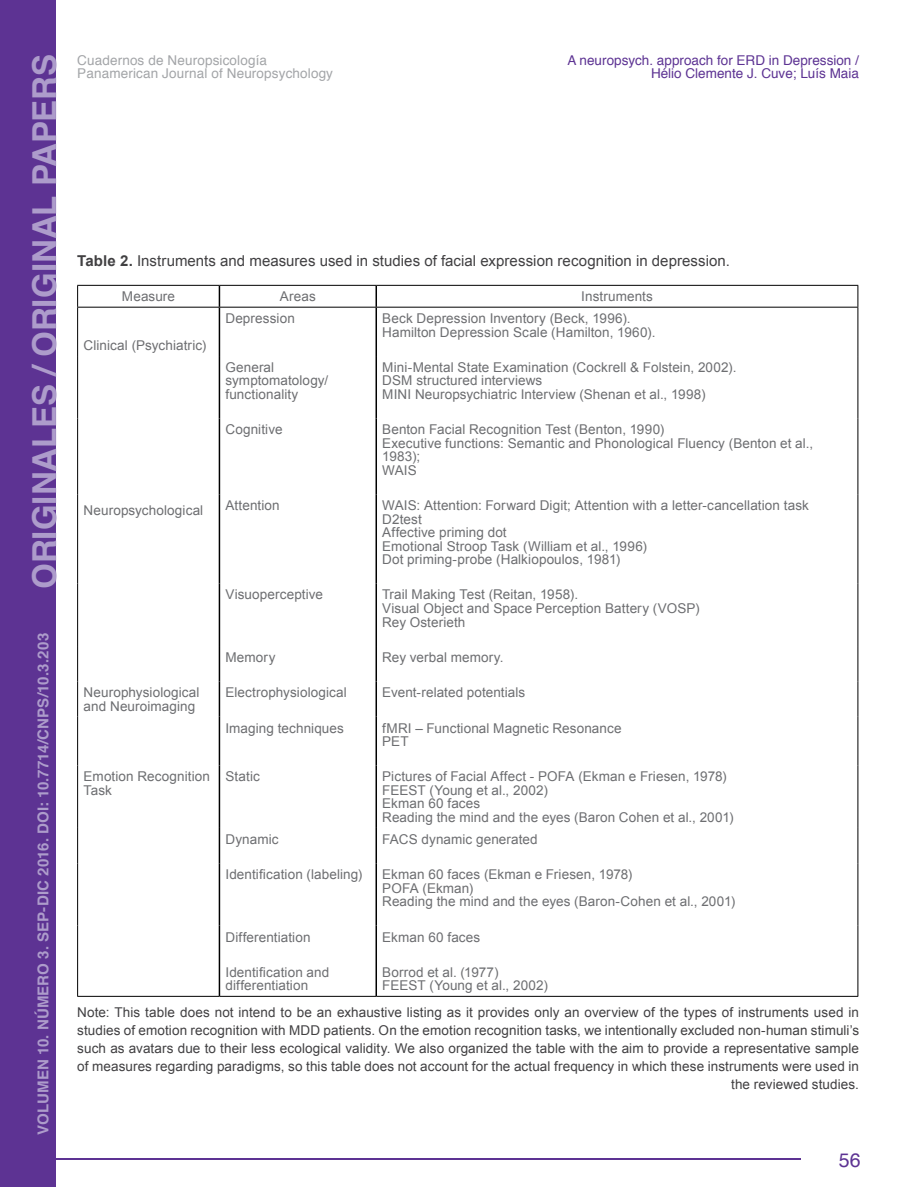
<style>
.page{position:relative;width:915px;height:1187px;background:#fff}
.page>*{position:absolute;margin:0;border:0;box-sizing:border-box;transform-origin:0 0}
.t1{font:700 33px "Helvetica";letter-spacing:-.005em;color:#ad9ccb}
.t2{font:19.5px "Helvetica";color:#5d3393}
.t3{font:15px "Arial";letter-spacing:.005em;color:#414042}
.t4{font:700 15px "Helvetica";letter-spacing:.01em;color:#ad9ccb}
.t5{font:13.5px/13.5px "Arial";letter-spacing:.005em;color:#6d6e71}
.t6{font:13.5px/18px "Arial";letter-spacing:.005em;color:#414042;text-align:right}
.t7{font:13.5px/13.5px "Helvetica";color:#5d3393;text-align:right}
.t8{font:13.5px/13.5px "Helvetica";letter-spacing:.01em;color:#a3a5a8}
.s1{font-weight:700}
</style>
<div class="page">
<div style="left:0;top:0;width:55px;height:1186px;background:#5d3393"></div>
<hr style="left:0;top:1157px;width:800px;height:2px;background:#5d3393">
<svg style="left:77px;top:286px;width:1px;height:21px"></svg>
<svg style="left:857px;top:286px;width:1px;height:21px"></svg>
<hr style="left:77px;top:307px;width:1px;height:49px;background:#000">
<hr style="left:857px;top:307px;width:1px;height:49px;background:#000">
<hr style="left:77px;top:356px;width:1px;height:62px;background:#000">
<hr style="left:857px;top:356px;width:1px;height:62px;background:#000">
<hr style="left:77px;top:418px;width:1px;height:76px;background:#000">
<hr style="left:857px;top:418px;width:1px;height:76px;background:#000">
<hr style="left:77px;top:494px;width:1px;height:89px;background:#000">
<hr style="left:857px;top:494px;width:1px;height:89px;background:#000">
<hr style="left:77px;top:583px;width:1px;height:63px;background:#000">
<hr style="left:857px;top:583px;width:1px;height:63px;background:#000">
<hr style="left:77px;top:646px;width:1px;height:35px;background:#000">
<hr style="left:857px;top:646px;width:1px;height:35px;background:#000">
<hr style="left:77px;top:681px;width:1px;height:35px;background:#000">
<hr style="left:857px;top:681px;width:1px;height:35px;background:#000">
<hr style="left:77px;top:716px;width:1px;height:49px;background:#000">
<hr style="left:857px;top:716px;width:1px;height:49px;background:#000">
<hr style="left:77px;top:765px;width:1px;height:62px;background:#000">
<hr style="left:857px;top:765px;width:1px;height:62px;background:#000">
<hr style="left:77px;top:827px;width:1px;height:36px;background:#000">
<hr style="left:857px;top:827px;width:1px;height:36px;background:#000">
<hr style="left:77px;top:863px;width:1px;height:62px;background:#000">
<hr style="left:857px;top:863px;width:1px;height:62px;background:#000">
<hr style="left:77px;top:925px;width:1px;height:35px;background:#000">
<hr style="left:857px;top:925px;width:1px;height:35px;background:#000">
<hr style="left:77px;top:960px;width:1px;height:35px;background:#000">
<hr style="left:857px;top:960px;width:1px;height:35px;background:#000">
<hr style="left:218px;top:286px;width:2px;height:21px;background:#000">
<hr style="left:375px;top:286px;width:2px;height:21px;background:#000">
<hr style="left:218px;top:307px;width:2px;height:49px;background:#000">
<hr style="left:375px;top:307px;width:2px;height:49px;background:#000">
<hr style="left:218px;top:356px;width:2px;height:62px;background:#000">
<hr style="left:375px;top:356px;width:2px;height:62px;background:#000">
<hr style="left:218px;top:418px;width:2px;height:76px;background:#000">
<hr style="left:375px;top:418px;width:2px;height:76px;background:#000">
<hr style="left:218px;top:494px;width:2px;height:89px;background:#000">
<hr style="left:375px;top:494px;width:2px;height:89px;background:#000">
<hr style="left:218px;top:583px;width:2px;height:63px;background:#000">
<hr style="left:375px;top:583px;width:2px;height:63px;background:#000">
<hr style="left:218px;top:646px;width:2px;height:35px;background:#000">
<hr style="left:375px;top:646px;width:2px;height:35px;background:#000">
<hr style="left:218px;top:681px;width:2px;height:35px;background:#000">
<hr style="left:375px;top:681px;width:2px;height:35px;background:#000">
<hr style="left:218px;top:716px;width:2px;height:49px;background:#000">
<hr style="left:375px;top:716px;width:2px;height:49px;background:#000">
<hr style="left:218px;top:765px;width:2px;height:62px;background:#000">
<hr style="left:375px;top:765px;width:2px;height:62px;background:#000">
<hr style="left:218px;top:827px;width:2px;height:36px;background:#000">
<hr style="left:375px;top:827px;width:2px;height:36px;background:#000">
<hr style="left:218px;top:863px;width:2px;height:62px;background:#000">
<hr style="left:375px;top:863px;width:2px;height:62px;background:#000">
<hr style="left:218px;top:925px;width:2px;height:35px;background:#000">
<hr style="left:375px;top:925px;width:2px;height:35px;background:#000">
<hr style="left:218px;top:960px;width:2px;height:35px;background:#000">
<hr style="left:375px;top:960px;width:2px;height:35px;background:#000">
<hr style="left:77px;top:285px;width:142px;height:1px;background:#000">
<hr style="left:219px;top:285px;width:157px;height:1px;background:#000">
<hr style="left:376px;top:285px;width:482px;height:1px;background:#000">
<hr style="left:77px;top:307px;width:142px;height:1px;background:#000">
<hr style="left:219px;top:307px;width:157px;height:1px;background:#000">
<hr style="left:376px;top:307px;width:482px;height:1px;background:#000">
<hr style="left:77px;top:995px;width:142px;height:1px;background:#000">
<hr style="left:219px;top:995px;width:157px;height:1px;background:#000">
<hr style="left:376px;top:995px;width:482px;height:1px;background:#000">
<h1 class="t1" style="left:18px;top:589px;width:536px;rotate:-90deg">ORIGINALES / ORIGINAL PAPERS</h1>
<p class="t8" style="left:77px;top:54px;width:257px">Cuadernos de Neuropsicología<br>Panamerican Journal of Neuropsychology</p>
<p class="t7" style="left:567px;top:54px;width:293px">A neuropsych. approach for ERD in Depression /<br>Hélio Clemente J. Cuve; Luís Maia</p>
<p class="t3" style="left:77px;top:251px;width:654px"><span class="s1">Table 2.</span> Instruments and measures used in studies of facial expression recognition in depression.</p>
<p class="t5" style="left:122px;top:290px;width:55px">Measure</p>
<p class="t5" style="left:280px;top:290px;width:37px">Areas</p>
<p class="t5" style="left:581px;top:290px;width:73px">Instruments</p>
<p class="t5" style="left:84px;top:338px;width:124px">Clinical (Psychiatric)</p>
<p class="t5" style="left:225px;top:311px;width:71px">Depression</p>
<p class="t5" style="left:382px;top:311px;width:274px">Beck Depression Inventory (Beck, 1996).<br>Hamilton Depression Scale (Hamilton, 1960).</p>
<p class="t5" style="left:225px;top:360px;width:104px">General symptomatology/ functionality</p>
<p class="t5" style="left:382px;top:360px;width:355px">Mini-Mental State Examination (Cockrell &amp; Folstein, 2002).<br>DSM structured interviews<br>MINI Neuropsychiatric Interview (Shenan et al., 1998)</p>
<p class="t5" style="left:225px;top:423px;width:59px">Cognitive</p>
<p class="t5" style="left:382px;top:423px;width:432px">Benton Facial Recognition Test (Benton, 1990)<br>Executive functions: Semantic and Phonological Fluency (Benton et al., 1983);<br>WAIS</p>
<p class="t5" style="left:225px;top:498px;width:56px">Attention</p>
<p class="t5" style="left:382px;top:498px;width:428px">WAIS: Attention: Forward Digit; Attention with a letter-cancellation task D2test<br>Affective priming dot<br>Emotional Stroop Task (William et al., 1996)<br>Dot priming-probe (Halkiopoulos, 1981)</p>
<p class="t5" style="left:225px;top:588px;width:99px">Visuoperceptive</p>
<p class="t5" style="left:382px;top:588px;width:319px">Trail Making Test (Reitan, 1958).<br>Visual Object and Space Perception Battery (VOSP)<br>Rey Osterieth</p>
<p class="t5" style="left:225px;top:650px;width:51px">Memory</p>
<p class="t5" style="left:382px;top:650px;width:123px">Rey verbal memory.</p>
<p class="t5" style="left:84px;top:504px;width:121px">Neuropsychological</p>
<p class="t4" style="left:31px;top:1134px;width:503px;rotate:-90deg">VOLUMEN 10. NÚMERO 3. SEP-DIC 2016. DOI: 10.7714/CNPS/10.3.203</p>
<p class="t5" style="left:84px;top:685px;width:117px">Neurophysiological and Neuroimaging</p>
<p class="t5" style="left:225px;top:685px;width:123px">Electrophysiological</p>
<p class="t5" style="left:382px;top:685px;width:144px">Event-related potentials</p>
<p class="t5" style="left:225px;top:721px;width:120px">Imaging techniques</p>
<p class="t5" style="left:382px;top:721px;width:241px">fMRI – Functional Magnetic Resonance<br>PET</p>
<p class="t5" style="left:84px;top:770px;width:128px">Emotion Recognition<br>Task</p>
<p class="t5" style="left:225px;top:770px;width:36px">Static</p>
<p class="t5" style="left:382px;top:770px;width:353px">Pictures of Facial Affect - POFA (Ekman e Friesen, 1978)<br>FEEST (Young et al., 2002)<br>Ekman 60 faces<br>Reading the mind and the eyes (Baron Cohen et al., 2001)</p>
<p class="t5" style="left:225px;top:832px;width:55px">Dynamic</p>
<p class="t5" style="left:382px;top:832px;width:157px">FACS dynamic generated</p>
<p class="t5" style="left:225px;top:867px;width:138px">Identification (labeling)</p>
<p class="t5" style="left:382px;top:867px;width:354px">Ekman 60 faces (Ekman e Friesen, 1978)<br>POFA (Ekman)<br>Reading the mind and the eyes (Baron-Cohen et al., 2001)</p>
<p class="t5" style="left:225px;top:930px;width:87px">Differentiation</p>
<p class="t5" style="left:382px;top:930px;width:99px">Ekman 60 faces</p>
<p class="t5" style="left:225px;top:965px;width:105px">Identification and differentiation</p>
<p class="t5" style="left:382px;top:965px;width:167px">Borrod et al. (1977)<br>FEEST (Young et al., 2002)</p>
<p class="t6" style="left:77px;top:1003px;width:783px">Note: This table does not intend to be an exhaustive listing as it provides only an overview of the types of instruments used in studies of emotion recognition with MDD patients. On the emotion recognition tasks, we intentionally excluded non-human stimuli’s such as avatars due to their less ecological validity. We also organized the table with the aim to provide a representative sample of measures regarding paradigms, so this table does not account for the actual frequency in which these instruments were used in the reviewed studies.</p>
<h2 class="t2" style="left:838px;top:1144px;width:23px">56</h2>
</div>
